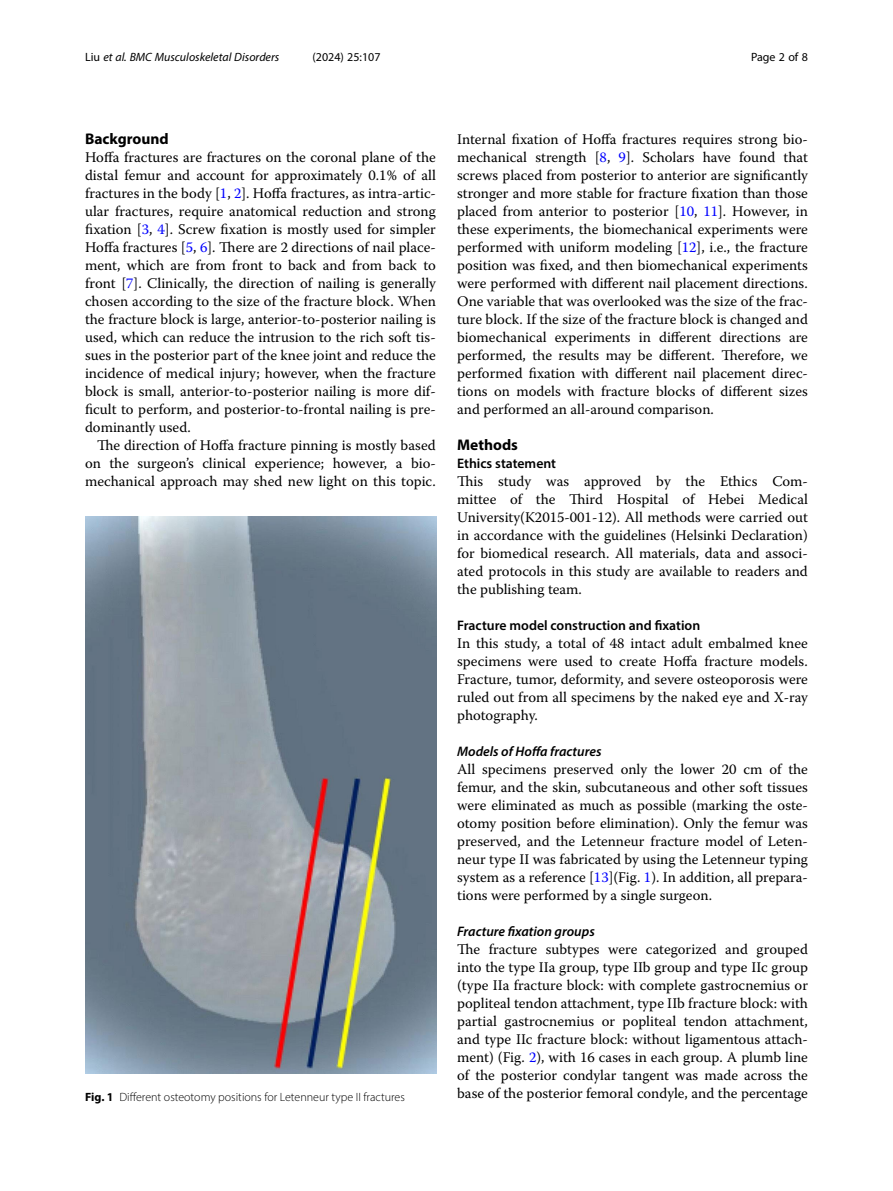
<style>
.page{position:relative;width:893px;height:1191px;background:#fff}
.page>*{position:absolute;margin:0;border:0;box-sizing:border-box;transform-origin:0 0}
.Head_1{font:700 15.45px "Myriad Pro";color:#000}
.Body_Text{font:14.7px/18px "Warnock Pro";color:#000;text-align:justify}
.Body_Text_Indent{font:14.7px/18px "Warnock Pro";color:#000;text-align:justify}
.Head_3{font:italic 600 13.8px "Myriad Pro";color:#000}
.Head_2{font:600 13.8px "Myriad Pro";color:#000}
.Head_2_After_1{font:600 13.8px "Myriad Pro";color:#000}
.Figure_Caption{font:300 12px "Myriad Pro";color:#000}
.t1{font:italic 12px "Myriad Pro";color:#000}
.t2{font:12px "Myriad Pro";color:#000}
.s1{font-style:normal}
.s2{color:#00f}
.s3{font-weight:700}
</style>
<div class="page">
<img style="left:85px;top:516px;width:351px;height:558px">
<p class="t1" style="left:85px;top:50px;width:196px"><span class="s1">Liu</span> et al. BMC Musculoskeletal Disorders</p>
<p class="t2" style="left:312px;top:50px;width:70px">(2024) 25:107</p>
<p class="t2" style="left:751px;top:50px;width:58px">Page 2 of 8</p>
<p class="Head_1" style="left:85px;top:129px;width:85px">Background</p>
<p class="Body_Text" style="left:85px;top:148px;width:352px">Hoffa fractures are fractures on the coronal plane of the distal femur and account for approximately 0.1% of all fractures in the body [<span class="s2">1</span>, <span class="s2">2</span>]. Hoffa fractures, as intra-artic&shy;ular fractures, require anatomical reduction and strong fixation [<span class="s2">3</span>, <span class="s2">4</span>]. Screw fixation is mostly used for simpler Hoffa fractures [<span class="s2">5</span>, <span class="s2">6</span>]. There are 2 directions of nail place&shy;ment, which are from front to back and from back to front [<span class="s2">7</span>]. Clinically, the direction of nailing is generally chosen according to the size of the fracture block. When the fracture block is large, anterior-to-posterior nailing is used, which can reduce the intrusion to the rich soft tis&shy;sues in the posterior part of the knee joint and reduce the incidence of medical injury; however, when the fracture block is small, anterior-to-posterior nailing is more dif&shy;ficult to perform, and posterior-to-frontal nailing is pre&shy;dominantly used.</p>
<p class="Body_Text_Indent" style="left:85px;top:436px;width:352px;text-indent:12px">The direction of Hoffa fracture pinning is mostly based on the surgeon’s clinical experience; however, a bio&shy;mechanical approach may shed new light on this topic.</p>
<p class="Body_Text_Indent" style="left:457px;top:130px;width:352px">Internal fixation of Hoffa fractures requires strong bio&shy;mechanical strength [<span class="s2">8</span>, <span class="s2">9</span>]. Scholars have found that screws placed from posterior to anterior are significantly stronger and more stable for fracture fixation than those placed from anterior to posterior [<span class="s2">10</span>, <span class="s2">11</span>]. However, in these experiments, the biomechanical experiments were performed with uniform modeling [<span class="s2">12</span>], i.e., the fracture position was fixed, and then biomechanical experiments were performed with different nail placement directions.<br>One variable that was overlooked was the size of the frac&shy;ture block. If the size of the fracture block is changed and biomechanical experiments in different directions are performed, the results may be different. Therefore, we performed fixation with different nail placement direc&shy;tions on models with fracture blocks of different sizes and performed an all-around comparison.</p>
<p class="Head_1" style="left:457px;top:435px;width:62px">Methods</p>
<p class="Head_2_After_1" style="left:457px;top:455px;width:101px">Ethics statement</p>
<p class="Body_Text" style="left:457px;top:472px;width:352px">This study was approved by the Ethics Com&shy;mittee of the Third Hospital of Hebei Medical University(K2015-001-12). All methods were carried out in accordance with the guidelines (Helsinki Declaration) for biomedical research. All materials, data and associ&shy;ated protocols in this study are available to readers and the publishing team.</p>
<p class="Head_2" style="left:457px;top:617px;width:245px">Fracture model construction and fixation</p>
<p class="Body_Text" style="left:457px;top:634px;width:352px">In this study, a total of 48 intact adult embalmed knee specimens were used to create Hoffa fracture models.<br>Fracture, tumor, deformity, and severe osteoporosis were ruled out from all specimens by the naked eye and X-ray photography.</p>
<p class="Head_3" style="left:457px;top:743px;width:146px">Models of Hoffa fractures</p>
<p class="Body_Text" style="left:457px;top:760px;width:352px">All specimens preserved only the lower 20 cm of the femur, and the skin, subcutaneous and other soft tissues were eliminated as much as possible (marking the oste&shy;otomy position before elimination). Only the femur was preserved, and the Letenneur fracture model of Leten&shy;neur type II was fabricated by using the Letenneur typing system as a reference [<span class="s2">13</span>](Fig. <span class="s2">1</span>). In addition, all prepara&shy;tions were performed by a single surgeon.</p>
<p class="Head_3" style="left:457px;top:923px;width:139px">Fracture fixation groups</p>
<p class="Body_Text" style="left:457px;top:940px;width:352px">The fracture subtypes were categorized and grouped into the type IIa group, type IIb group and type IIc group (type IIa fracture block: with complete gastrocnemius or popliteal tendon attachment, type IIb fracture block: with partial gastrocnemius or popliteal tendon attachment, and type IIc fracture block: without ligamentous attach&shy;ment) (Fig. <span class="s2">2</span>), with 16 cases in each group. A plumb line of the posterior condylar tangent was made across the</p>
<p class="Figure_Caption" style="left:85px;top:1089px;width:321px"><span class="s3">Fig. 1</span> Different osteotomy positions for Letenneur type II fractures</p>
<p class="Body_Text" style="left:457px;top:1084px;width:352px">base of the posterior femoral condyle, and the percentage</p>
</div>
